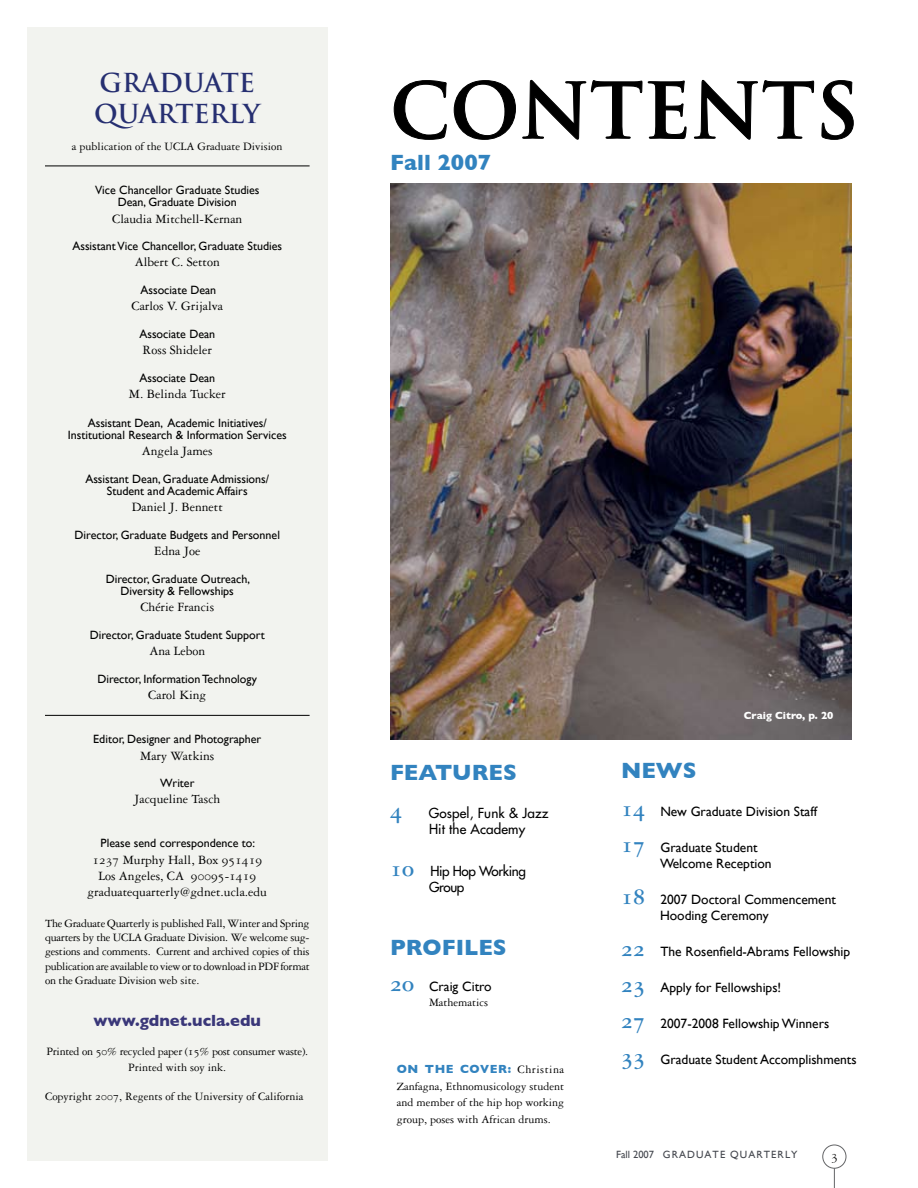
<style>
.page{position:relative;width:918px;height:1188px;background:#fff}
.page>*{position:absolute;margin:0;border:0;box-sizing:border-box;transform-origin:0 0}
.t1{font:700 75px "Trajan";color:#000}
.t2{font:700 25.5px/30.6px "Trajan";color:#262f71}
.t3{font:24px "Garamond Three Bold SC";color:#3283bf}
.t4{font:700 22.5px "Gill Sans";color:#3283bf}
.t5{font:700 16.5px "Gill Sans";color:#3a3779}
.t6{font:13.5px/16.2px "Garamond Three";color:#000;text-align:center}
.t7{font:13.5px/16.2px "Gill Sans";color:#000}
.t8{font:13.5px/16.2px "Futura";letter-spacing:.01em;color:#000}
.t9{font:13.5px/16.2px "Futura";letter-spacing:-.03em;color:#000}
.t10{font:12px/12px "Gill Sans";color:#000;text-align:center}
.t11{font:12px/14.4px "Garamond Three";color:#000;text-align:justify}
.t12{font:12px/16.2px "Garamond Three";letter-spacing:-.02em;color:#000;text-align:center}
.t13{font:10.5px "Gill Sans";letter-spacing:.1em;color:#44474e}
.t14{font:700 10.5px "Gill Sans";color:#fff}
.s1{font-family:"Garamond Three SC"}
.s2{font-family:"Garamond Three Bold SC";font-size:24px;color:#3283bf}
.s3{font-family:"Gill Sans";font-weight:700;color:#3283bf}
</style>
<div class="page">
<div style="left:27px;top:27px;width:301px;height:1134px;background:#f2f3ef"></div>
<hr style="left:45px;top:715px;width:265px;height:1px;background:#000">
<hr style="left:45px;top:166px;width:265px;height:1px;background:#000">
<img style="left:390px;top:184px;width:462px;height:555px">
<svg style="left:393px;top:80px;width:54px;height:60px"></svg>
<svg style="left:453px;top:80px;width:63px;height:60px"></svg>
<svg style="left:522px;top:79px;width:165px;height:61px"></svg>
<svg style="left:694px;top:79px;width:120px;height:61px"></svg>
<svg style="left:821px;top:80px;width:33px;height:60px"></svg>
<div style="left:823px;top:1145px;width:23px;height:23px;border:1px solid #636466;border-radius:50%"></div>
<svg style="left:832px;top:1166px;width:5px;height:22px"></svg>
<h2 class="t2" style="left:94px;top:68px;width:168px">GRADUATE<br>QUARTERLY</h2>
<p class="t11" style="left:72px;top:139px;width:212px">a publication of the UCLA Graduate Division</p>
<p class="t10" style="left:95px;top:184px;width:166px">Vice Chancellor Graduate Studies<br>Dean, Graduate Division</p>
<p class="t6" style="left:112px;top:210px;width:132px">Claudia Mitchell-Kernan</p>
<p class="t10" style="left:72px;top:240px;width:211px">Assistant Vice Chancellor, Graduate Studies</p>
<p class="t6" style="left:135px;top:254px;width:87px">Albert C. Setton</p>
<p class="t10" style="left:140px;top:284px;width:77px">Associate Dean</p>
<p class="t6" style="left:131px;top:298px;width:93px">Carlos V. Grijalva</p>
<p class="t10" style="left:139px;top:328px;width:77px">Associate Dean</p>
<p class="t6" style="left:143px;top:342px;width:71px">Ross Shideler</p>
<p class="t10" style="left:139px;top:372px;width:77px">Associate Dean</p>
<p class="t6" style="left:129px;top:386px;width:98px">M. Belinda Tucker</p>
<p class="t10" style="left:68px;top:416px;width:220px">Assistant Dean, Academic Initiatives/<br>Institutional Research &amp; Information Services</p>
<p class="t6" style="left:142px;top:442px;width:72px">Angela James</p>
<p class="t10" style="left:85px;top:473px;width:185px">Assistant Dean, Graduate Admissions/<br>Student and Academic Affairs</p>
<p class="t6" style="left:132px;top:499px;width:93px">Daniel J. Bennett</p>
<p class="t10" style="left:75px;top:529px;width:207px">Director, Graduate Budgets and Personnel</p>
<p class="t6" style="left:154px;top:543px;width:48px">Edna Joe</p>
<p class="t10" style="left:106px;top:573px;width:146px">Director, Graduate Outreach,<br>Diversity &amp; Fellowships</p>
<p class="t6" style="left:140px;top:599px;width:75px">Chérie Francis</p>
<p class="t10" style="left:90px;top:629px;width:176px">Director, Graduate Student Support</p>
<p class="t6" style="left:149px;top:643px;width:57px">Ana Lebon</p>
<p class="t10" style="left:97px;top:673px;width:161px">Director, Information Technology</p>
<p class="t6" style="left:148px;top:687px;width:60px">Carol King</p>
<p class="t10" style="left:93px;top:733px;width:169px">Editor, Designer and Photographer</p>
<p class="t6" style="left:140px;top:747px;width:76px">Mary Watkins</p>
<p class="t10" style="left:160px;top:777px;width:36px">Writer</p>
<p class="t6" style="left:134px;top:791px;width:88px">Jacqueline Tasch</p>
<p class="t10" style="left:101px;top:837px;width:156px">Please send correspondence to:</p>
<p class="t6" style="left:88px;top:851px;width:181px"><span class="s1">1237</span> Murphy Hall, Box <span class="s1">951419<br></span>Los Angeles, CA <span class="s1">90095</span>-<span class="s1">1419 </span>graduatequarterly@gdnet.ucla.edu</p>
<p class="t11" style="left:45px;top:916px;width:266px">The Graduate Quarterly is published Fall, Winter and Spring quarters by the UCLA Graduate Division. We welcome sug&shy;gestions and comments. Current and archived copies of this publication are available to view or to download in PDF format on the Graduate Division web site.</p>
<p class="t5" style="left:94px;top:1011px;width:169px">www.gdnet.ucla.edu</p>
<p class="t12" style="left:46px;top:1043px;width:263px">Printed on <span class="s1">50</span>% recycled paper (<span class="s1">15</span>% post consumer waste).<br>Printed with soy ink.</p>
<p class="t11" style="left:45px;top:1089px;width:260px">Copyright <span class="s1">2007</span>, Regents of the University of California</p>
<h1 class="t1" style="left:390px;top:64px;width:470px">CONTENTS</h1>
<p class="t4" style="left:390px;top:149px;width:103px">Fall 2007</p>
<h2 class="t4" style="left:390px;top:759px;width:128px">FEATURES</h2>
<p class="t3" style="left:390px;top:798px;width:13px">4</p>
<p class="t8" style="left:429px;top:805px;width:121px">Gospel, Funk &amp; Jazz<br>Hit the Academy</p>
<p class="t3" style="left:390px;top:856px;width:25px">10</p>
<p class="t9" style="left:429px;top:863px;width:98px">Hip Hop Working<br>Group</p>
<p class="t4" style="left:390px;top:935px;width:118px">PROFILES</p>
<p class="t7" style="left:390px;top:979px;width:103px"><span class="s2">20</span> Craig Citro</p>
<p class="t11" style="left:429px;top:995px;width:61px">Mathematics</p>
<p class="t11" style="left:397px;top:1061px;width:169px;line-height:16.5px"><span class="s3">ON THE COVER:</span> Christina Zanfagna, Ethnomusicology student and member of the hip hop working group, poses with African drums.</p>
<p class="t14" style="left:744px;top:710px;width:91px">Craig Citro, p. 20</p>
<h3 class="t4" style="left:621px;top:757px;width:77px">NEWS</h3>
<p class="t7" style="left:621px;top:803px;width:198px"><span class="s2">14</span> New Graduate Division Staff</p>
<p class="t7" style="left:660px;top:839px;width:113px;text-indent:-39px"><span class="s2">17</span> Graduate Student<br>Welcome Reception</p>
<p class="t7" style="left:660px;top:891px;width:177px;text-indent:-39px"><span class="s2">18</span> 2007 Doctoral Commencement<br>Hooding Ceremony</p>
<p class="t7" style="left:621px;top:943px;width:231px"><span class="s2">22</span> The Rosenfield-Abrams Fellowship</p>
<p class="t7" style="left:621px;top:979px;width:162px"><span class="s2">23</span> Apply for Fellowships!</p>
<p class="t3" style="left:621px;top:1008px;width:25px">27</p>
<p class="t7" style="left:660px;top:1015px;width:170px">2007-2008 Fellowship Winners</p>
<p class="t3" style="left:621px;top:1044px;width:25px">33</p>
<p class="t7" style="left:660px;top:1051px;width:198px">Graduate Student Accomplishments</p>
<p class="t13" style="left:616px;top:1148px;width:183px">Fall 2007 GRADUATE QUARTERLY</p>
</div>
